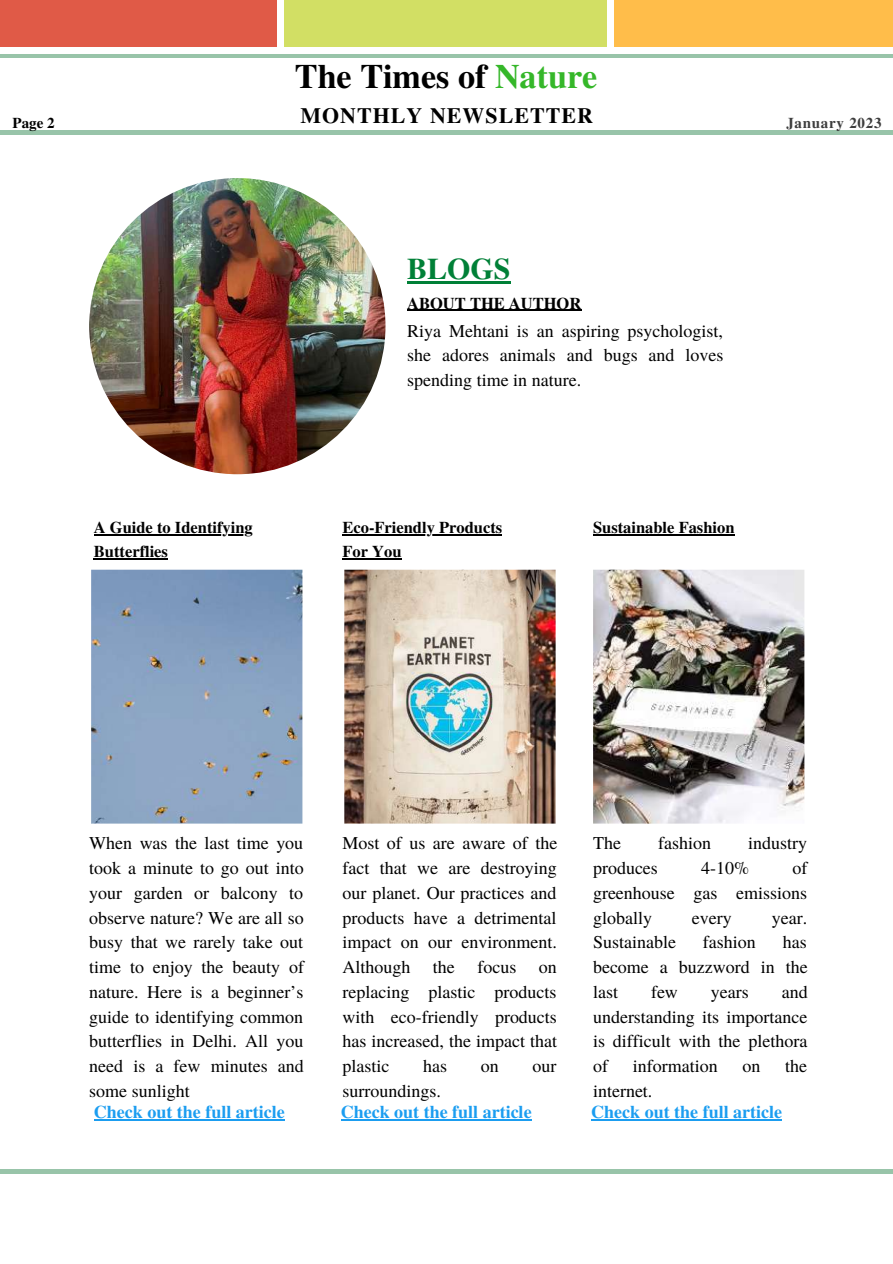
<style>
.page{position:relative;width:893px;height:1264px;background:#fff}
.page>*{position:absolute;margin:0;border:0;box-sizing:border-box;transform-origin:0 0}
.t1{font:700 34.2px "Te X Gyre Termes";color:#000}
.t2{font:700 30px "Te X Gyre Termes";color:#008037}
.t3{font:700 21.9px "Te X Gyre Termes";letter-spacing:.05em;color:#000}
.t4{font:18px/24.8px "Te X Gyre Termes";color:#000;text-align:justify}
.t5{font:700 18px "Te X Gyre Termes";color:#1b9df0}
.t6{font:700 16.5px/23.5px "Te X Gyre Termes";color:#000}
.t7{font:700 15px "Te X Gyre Termes";letter-spacing:.05em;color:#3d3d3d}
.t8{font:700 15px "Te X Gyre Termes";color:#000}
.s1{color:#35b729}
</style>
<div class="page">
<div style="left:0;top:0;width:276px;height:47px;background:#e05a47"></div>
<div style="left:284px;top:0;width:322px;height:47px;background:#d2df64"></div>
<div style="left:614px;top:0;width:278px;height:47px;background:#ffbd4a"></div>
<hr style="left:0;top:55px;width:892px;height:3px;background:#98c4a9">
<hr style="left:0;top:131px;width:892px;height:3px;background:#98c4a9">
<hr style="left:0;top:1169px;width:892px;height:4px;background:#98c4a9">
<svg style="left:91px;top:569px;width:212px;height:255px;background:#88a0bf"></svg>
<img style="left:344px;top:569px;width:212px;height:255px">
<img style="left:593px;top:569px;width:212px;height:255px">
<img style="left:89px;top:178px;width:296px;height:296px;border-radius:50%">
<hr style="left:94px;top:1118px;width:191px;height:2px;background:#1b9df0">
<hr style="left:591px;top:1118px;width:191px;height:2px;background:#1b9df0">
<hr style="left:341px;top:1118px;width:190px;height:2px;background:#1b9df0">
<hr style="left:94px;top:534px;width:159px;height:1px;background:#000">
<hr style="left:94px;top:558px;width:74px;height:1px;background:#000">
<hr style="left:593px;top:534px;width:141px;height:1px;background:#000">
<hr style="left:342px;top:534px;width:160px;height:1px;background:#000">
<hr style="left:342px;top:558px;width:59px;height:1px;background:#000">
<hr style="left:407px;top:282px;width:103px;height:2px;background:#008037">
<hr style="left:407px;top:310px;width:174px;height:1px;background:#000">
<p class="t8" style="left:13px;top:111px;width:44px">Page 2</p>
<h1 class="t1" style="left:295px;top:50px;width:304px">The Times of <span class="s1">Nature</span></h1>
<p class="t3" style="left:300px;top:98px;width:294px">MONTHLY NEWSLETTER</p>
<h2 class="t2" style="left:407px;top:246px;width:105px">BLOGS</h2>
<p class="t6" style="left:407px;top:290px;width:175px">ABOUT THE AUTHOR</p>
<p class="t4" style="left:407px;top:317px;width:317px">Riya Mehtani is an aspiring psychologist, she adores animals and bugs and loves spending time in nature.</p>
<p class="t7" style="left:786px;top:111px;width:97px">January 2023</p>
<p class="t6" style="left:94px;top:515px;width:160px">A Guide to Identifying<br>Butterflies</p>
<p class="t6" style="left:342px;top:515px;width:161px">Eco-Friendly Products</p>
<p class="t6" style="left:593px;top:515px;width:143px">Sustainable Fashion</p>
<p class="t6" style="left:342px;top:539px;width:61px">For You</p>
<p class="t4" style="left:89px;top:830px;width:216px">When was the last time you took a minute to go out into your garden or balcony to observe nature? We are all so busy that we rarely take out time to enjoy the beauty of nature. Here is a beginner’s guide to identifying common butterflies in Delhi. All you need is a few minutes and some sunlight</p>
<p class="t5" style="left:94px;top:1097px;width:192px">Check out the full article</p>
<p class="t4" style="left:342px;top:830px;width:216px">Most of us are aware of the fact that we are destroying our planet. Our practices and products have a detrimental impact on our environment.<br>Although</p>
<p class="t4" style="left:433px;top:953px;width:23px">the</p>
<p class="t4" style="left:477px;top:953px;width:40px">focus</p>
<p class="t4" style="left:342px;top:953px;width:216px;text-indent:196px">on replacing plastic products with eco-friendly products has increased, the impact that plastic</p>
<p class="t4" style="left:423px;top:1052px;width:25px">has</p>
<p class="t4" style="left:481px;top:1052px;width:19px">on</p>
<p class="t4" style="left:532px;top:1052px;width:25px">our</p>
<p class="t4" style="left:342px;top:1077px;width:100px">surroundings.</p>
<p class="t4" style="left:593px;top:830px;width:29px">The</p>
<p class="t4" style="left:658px;top:830px;width:54px">fashion</p>
<p class="t4" style="left:748px;top:830px;width:60px">industry</p>
<p class="t4" style="left:593px;top:854px;width:66px">produces</p>
<p class="t4" style="left:701px;top:854px;width:49px">4-10%</p>
<p class="t4" style="left:593px;top:854px;width:216px;text-indent:199px">of greenhouse gas emissions globally</p>
<p class="t4" style="left:692px;top:904px;width:41px">every</p>
<p class="t4" style="left:771px;top:904px;width:37px">year.</p>
<p class="t4" style="left:593px;top:928px;width:216px;text-indent:190px">has become a buzzword in the last</p>
<p class="t4" style="left:593px;top:928px;width:84px">Sustainable</p>
<p class="t4" style="left:703px;top:928px;width:54px">fashion</p>
<p class="t4" style="left:593px;top:978px;width:216px;text-indent:189px">and understanding its importance is difficult with the plethora of</p>
<p class="t4" style="left:651px;top:978px;width:28px">few</p>
<p class="t4" style="left:711px;top:978px;width:39px">years</p>
<p class="t4" style="left:632px;top:1052px;width:86px">information</p>
<p class="t4" style="left:742px;top:1052px;width:19px">on</p>
<p class="t4" style="left:785px;top:1052px;width:23px">the</p>
<p class="t4" style="left:593px;top:1077px;width:61px">internet.</p>
<p class="t5" style="left:341px;top:1097px;width:192px">Check out the full article</p>
<p class="t5" style="left:591px;top:1097px;width:192px">Check out the full article</p>
</div>
